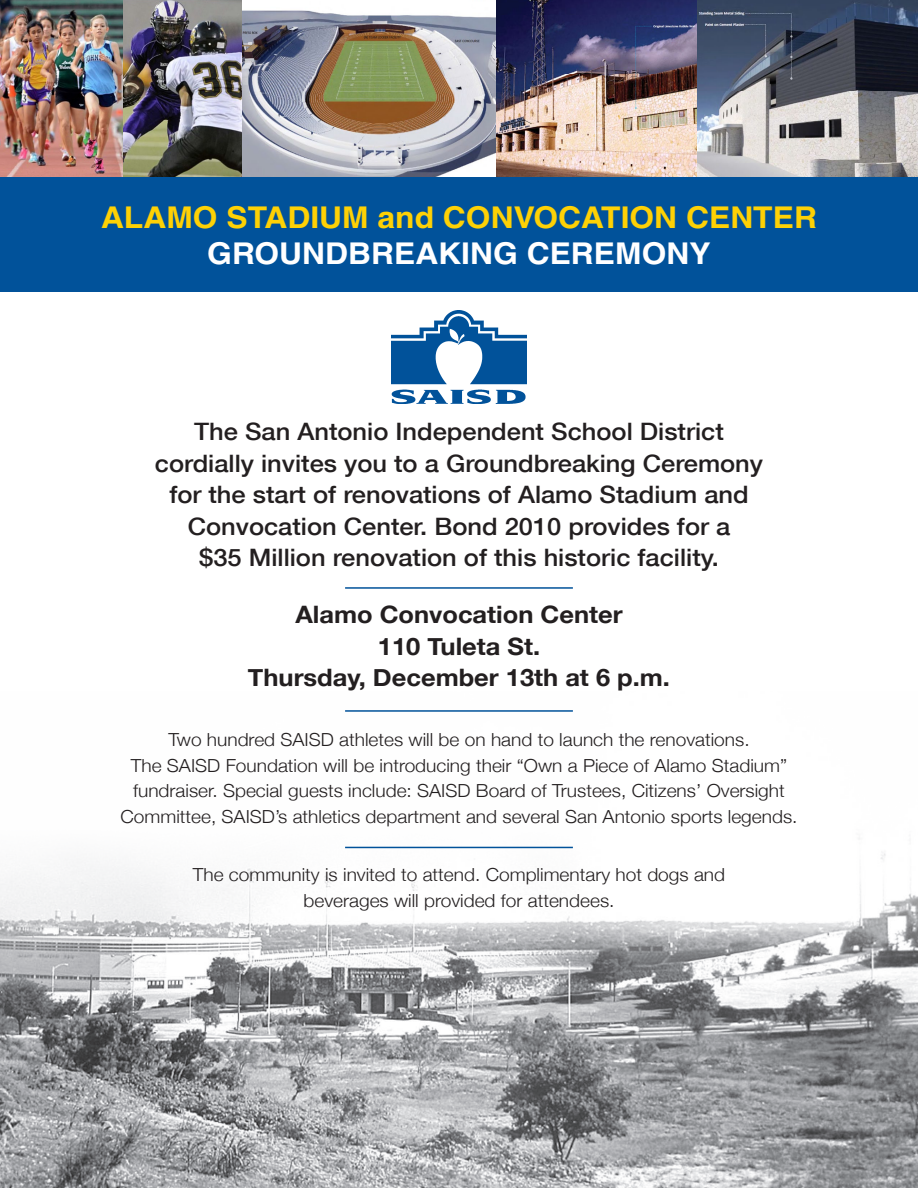
<style>
.page{position:relative;width:918px;height:1188px;background:#fff}
.page>*{position:absolute;margin:0;border:0;box-sizing:border-box;transform-origin:0 0}
.t1{font:700 30px "Helvetica";color:#fed105;scale:1.06 1}
.t2{font:700 30px "Helvetica";color:#fff;scale:1.06 1}
.t3{font:500 24px/31.5px "Helvetica Neue";color:#231f20;text-align:center;scale:1.06 1}
.t4{font:700 24px "Helvetica Neue";color:#231f20;scale:1.06 1}
.t5{font:300 18px/25.5px "Helvetica Neue";color:#231f20;text-align:center;scale:1.06 1}
</style>
<div class="page">
<img style="left:241px;top:0;width:256px;height:177px">
<img style="left:0;top:0;width:123px;height:177px">
<img style="left:123px;top:0;width:118px;height:177px">
<img style="left:391px;top:310px;width:136px;height:94px">
<img style="left:497px;top:0;width:201px;height:177px">
<img style="left:698px;top:0;width:220px;height:177px">
<div style="left:0;top:177px;width:918px;height:115px;background:#01529a"></div>
<img style="left:0;top:838px;width:918px;height:350px">
<hr style="left:345px;top:587px;width:228px;height:2px;background:#01529a">
<hr style="left:345px;top:710px;width:228px;height:2px;background:#01529a">
<hr style="left:345px;top:847px;width:228px;height:1px;background:#01529a">
<p class="t1" style="left:101px;top:199px;width:677px">ALAMO STADIUM and CONVOCATION CENTER</p>
<p class="t2" style="left:207px;top:235px;width:476px">GROUNDBREAKING CEREMONY</p>
<p class="t3" style="left:194px;top:416px;width:501px">The San Antonio Independent School District</p>
<p class="t3" style="left:155px;top:447px;width:575px">cordially invites you to a Groundbreaking Ceremony</p>
<p class="t3" style="left:169px;top:479px;width:548px">for the start of renovations of Alamo Stadium and<br>Convocation Center. Bond 2010 provides for a</p>
<p class="t3" style="left:199px;top:542px;width:492px">$35 Million renovation of this historic facility.</p>
<p class="t4" style="left:295px;top:600px;width:310px">Alamo Convocation Center</p>
<p class="t4" style="left:378px;top:631px;width:155px">110 Tuleta St.</p>
<p class="t4" style="left:248px;top:663px;width:400px">Thursday, December 13th at 6 p.m.</p>
<p class="t5" style="left:168px;top:727px;width:550px">Two hundred SAISD athletes will be on hand to launch the renovations.</p>
<p class="t5" style="left:120px;top:752px;width:640px">The SAISD Foundation will be introducing their “Own a Piece of Alamo Stadium” fundraiser. Special guests include: SAISD Board of Trustees, Citizens’ Oversight<br>Committee, SAISD’s athletics department and several San Antonio sports legends.</p>
<p class="t5" style="left:193px;top:862px;width:504px">The community is invited to attend. Complimentary hot dogs and</p>
<p class="t5" style="left:304px;top:887px;width:295px">beverages will provided for attendees.</p>
</div>
